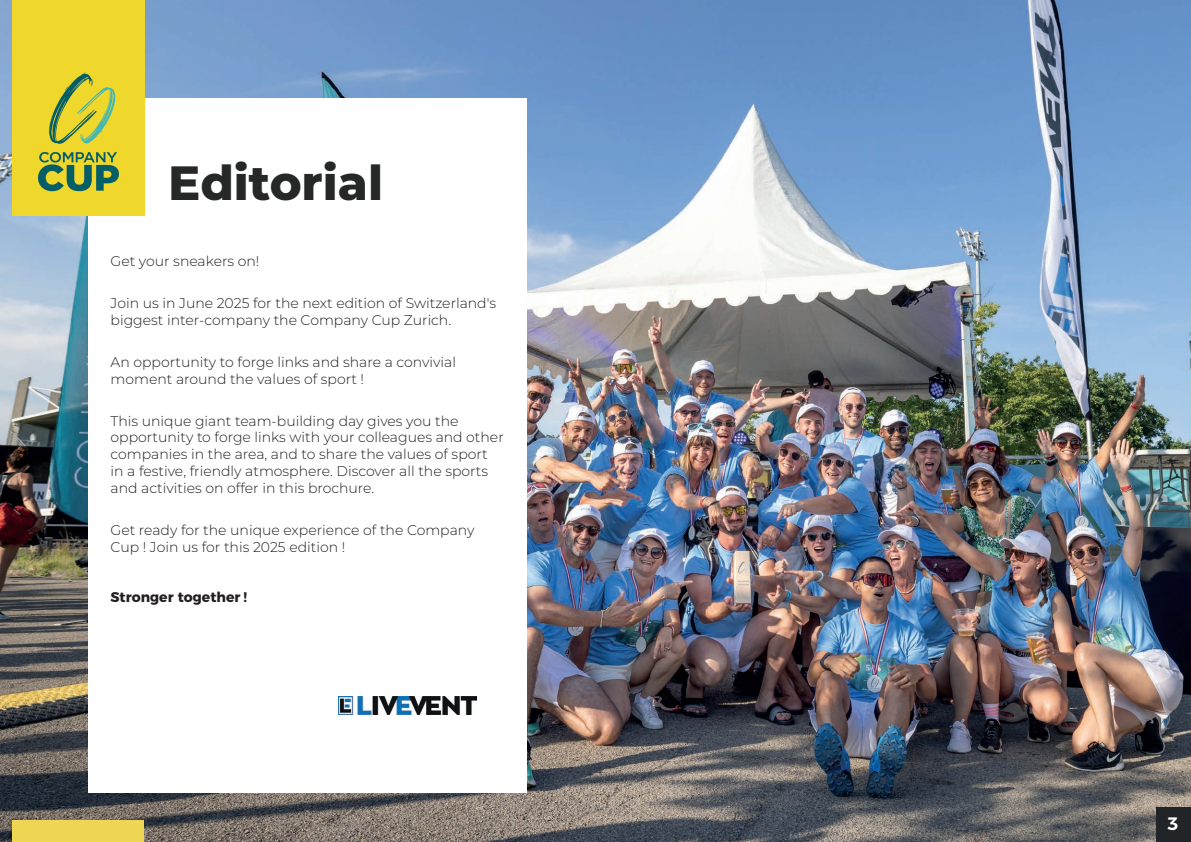
<style>
.page{position:relative;width:1191px;height:842px;background:#fff}
.page>*{position:absolute;margin:0;border:0;box-sizing:border-box;transform-origin:0 0}
.t1{font:100 48px "Montserrat";color:#262727}
.t2{font:600 18px "Montserrat";color:#fff}
.t3{font:100 14px/16.8px "Montserrat";color:#231f20}
.t4{font:700 14px "Montserrat";color:#231f20}
</style>
<div class="page">
<img style="left:0;top:0;width:1191px;height:842px">
<div style="left:88px;top:98px;width:438px;height:694px;background:#fff"></div>
<img style="left:13px;top:0;width:132px;height:215px">
<div style="left:12px;top:821px;width:132px;height:21px;background:#eed553"></div>
<img style="left:338px;top:696px;width:138px;height:18px">
<div style="left:1157px;top:808px;width:34px;height:34px;background:#212527"></div>
<h1 class="t1" style="left:168px;top:151px;width:216px">Editorial</h1>
<p class="t3" style="left:111px;top:252px;width:150px">Get your sneakers on!</p>
<p class="t3" style="left:111px;top:294px;width:387px">Join us in June 2025 for the next edition of Switzerland's biggest inter-company the Company Cup Zurich.</p>
<p class="t3" style="left:111px;top:353px;width:347px">An opportunity to forge links and share a convivial moment around the values of sport !</p>
<p class="t3" style="left:111px;top:412px;width:395px">This unique giant team-building day gives you the opportunity to forge links with your colleagues and other companies in the area, and to share the values of sport in a festive, friendly atmosphere. Discover all the sports and activities on offer in this brochure.</p>
<p class="t3" style="left:111px;top:521px;width:365px">Get ready for the unique experience of the Company<br>Cup ! Join us for this 2025 edition !</p>
<p class="t4" style="left:111px;top:586px;width:138px">Stronger together !</p>
<p class="t2" style="left:1167px;top:809px;width:13px">3</p>
</div>
